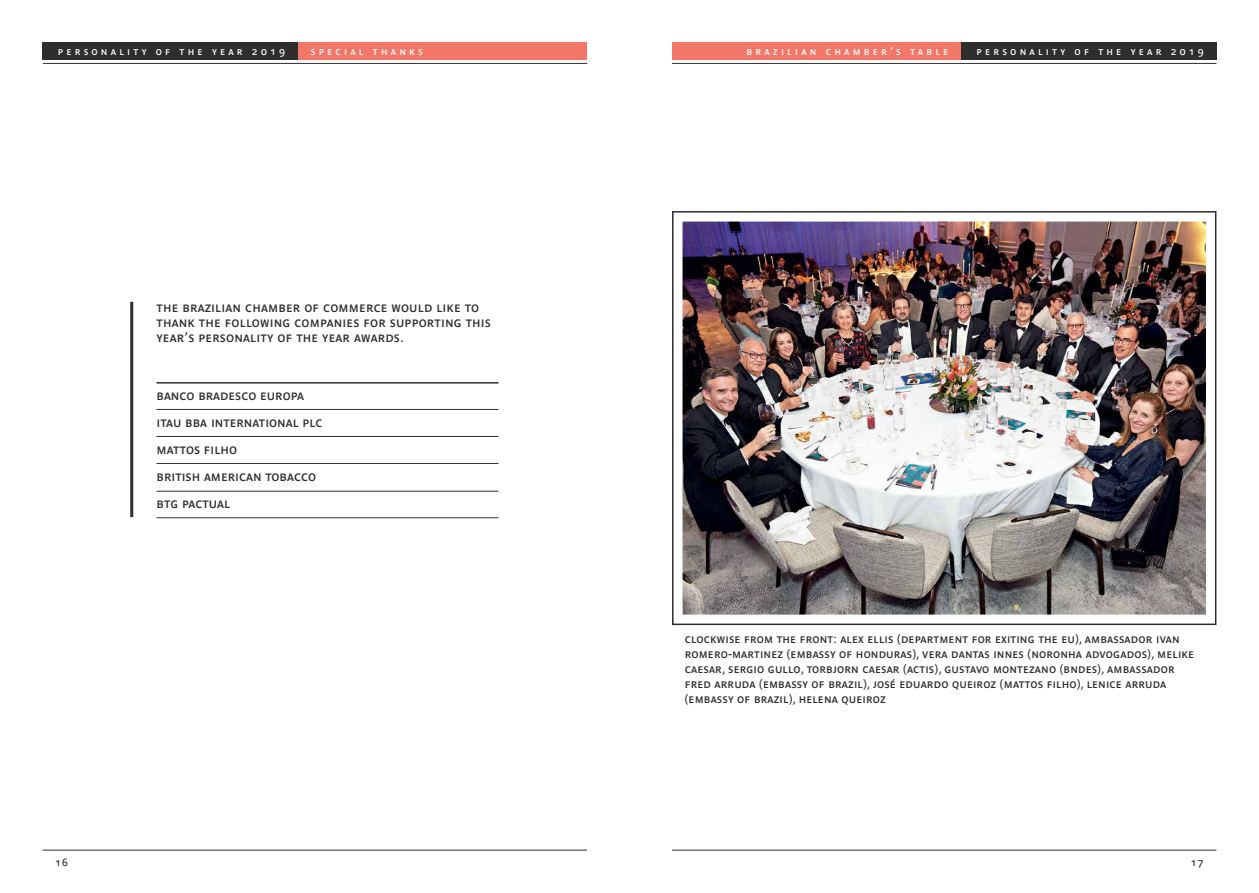
<style>
.page{position:relative;width:1259px;height:893px;background:#fff}
.page>*{position:absolute;margin:0;border:0;box-sizing:border-box;transform-origin:0 0}
.t1{font:13.5px/27px "Parisine Caps";letter-spacing:.01em;color:#302d2d}
.t2{font:12px/15px "Parisine Caps";letter-spacing:.01em;color:#302d2d}
.t3{font:10.5px "Parisine Caps";letter-spacing:.3em;color:#fff}
.t4{font:10.5px "Parisine Caps";color:#302d2d}
</style>
<div class="page">
<img style="left:683px;top:222px;width:522px;height:392px">
<div style="left:672px;top:211px;width:544px;height:414px;border:10px solid #fff"></div>
<div style="left:672px;top:211px;width:544px;height:414px;border:2px solid #302d2d"></div>
<hr style="left:43px;top:63px;width:544px;height:1px;background:#302d2d">
<div style="left:43px;top:43px;width:544px;height:17px;background:#f37768"></div>
<div style="left:43px;top:43px;width:255px;height:17px;background:#302d2d"></div>
<hr style="left:43px;top:850px;width:544px;height:1px;background:#302d2d">
<div style="left:672px;top:43px;width:544px;height:17px;background:#f37768"></div>
<div style="left:961px;top:43px;width:255px;height:17px;background:#302d2d"></div>
<hr style="left:672px;top:63px;width:544px;height:1px;background:#302d2d">
<hr style="left:672px;top:850px;width:544px;height:1px;background:#302d2d">
<hr style="left:156px;top:382px;width:342px;height:2px;background:#302d2d">
<hr style="left:156px;top:409px;width:342px;height:1px;background:#302d2d">
<hr style="left:156px;top:436px;width:342px;height:1px;background:#302d2d">
<hr style="left:156px;top:463px;width:342px;height:1px;background:#302d2d">
<hr style="left:156px;top:491px;width:342px;height:1px;background:#302d2d">
<hr style="left:156px;top:517px;width:342px;height:1px;background:#302d2d">
<hr style="left:130px;top:302px;width:3px;height:215px;background:#302d2d">
<p class="t3" style="left:58px;top:45px;width:229px">personality of the year 2019</p>
<p class="t3" style="left:311px;top:45px;width:113px">special thanks</p>
<p class="t1" style="left:156px;top:299px;width:336px;line-height:15px">the brazilian chamber of commerce would like to thank the following companies for supporting this year’s personality of the year awards.</p>
<p class="t1" style="left:156px;top:382px;width:167px">banco bradesco europa itau bba international plc mattos filho<br>british american tobacco btg pactual</p>
<p class="t4" style="left:55px;top:857px;width:14px">16</p>
<p class="t3" style="left:746px;top:45px;width:203px">brazilian chamber’s table</p>
<p class="t3" style="left:976px;top:45px;width:229px">personality of the year 2019</p>
<p class="t2" style="left:685px;top:632px;width:511px">clockwise from the front: alex ellis (department for exiting the eu), ambassador ivan romero-martinez (embassy of honduras), vera dantas innes (noronha advogados), melike caesar, sergio gullo, torbjorn caesar (actis), gustavo montezano (bndes), ambassador fred arruda (embassy of brazil), josé eduardo queiroz (mattos filho), lenice arruda (embassy of brazil), helena queiroz</p>
<p class="t4" style="left:1191px;top:857px;width:14px">17</p>
</div>
